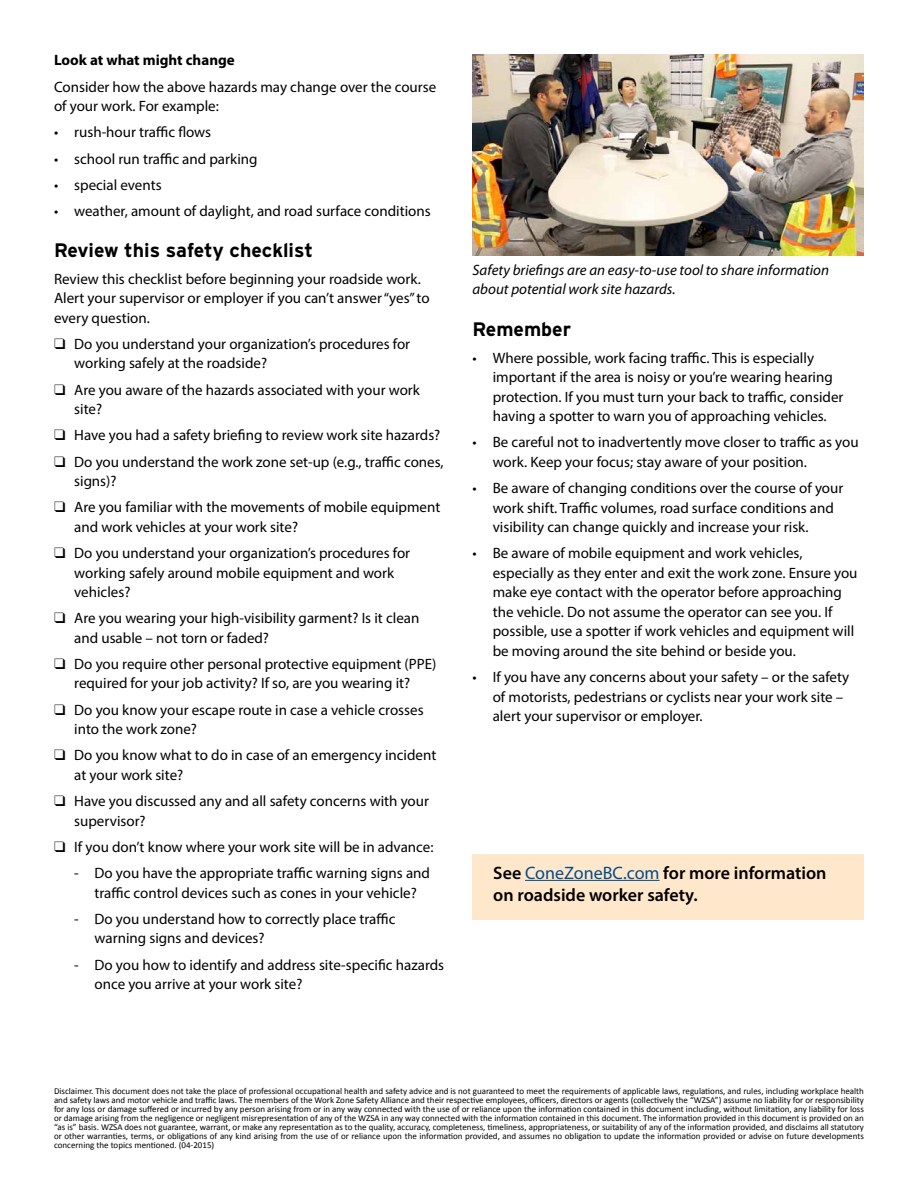
<style>
.page{position:relative;width:918px;height:1188px;background:#fff}
.page>*{position:absolute;margin:0;border:0;box-sizing:border-box;transform-origin:0 0}
.t1{font:700 19.5px "Interstate";color:#000}
.t2{font:600 18px/22.5px "Myriad Pro";color:#000}
.t3{font:15px/19.5px "Myriad Pro";color:#000}
.t4{font:italic 15px/19.5px "Myriad Pro";color:#000}
.t5{font:700 15px "Myriad Pro";color:#000}
.t6{font:9px/9px "Calibri";color:#000;text-align:justify}
.s1{font-weight:400;color:#004b8d}
</style>
<div class="page">
<div style="left:472px;top:854px;width:392px;height:66px;background:#ffe7cb"></div>
<hr style="left:525px;top:880px;width:135px;height:1px;background:#004b8d">
<img style="left:472px;top:54px;width:392px;height:202px">
<p class="t5" style="left:54px;top:52px;width:182px">Look at what might change</p>
<p class="t3" style="left:54px;top:76px;width:384px">Consider how the above hazards may change over the course of your work. For example:</p>
<p class="t3" style="left:54px;top:122px;width:159px">• rush-hour traffic flows</p>
<p class="t3" style="left:54px;top:148px;width:205px">• school run traffic and parking</p>
<p class="t3" style="left:54px;top:175px;width:109px">• special events</p>
<p class="t3" style="left:54px;top:201px;width:378px">• weather, amount of daylight, and road surface conditions</p>
<h1 class="t1" style="left:54px;top:240px;width:261px">Review this safety checklist</h1>
<p class="t3" style="left:54px;top:268px;width:377px">Review this checklist before beginning your roadside work.<br>Alert your supervisor or employer if you can’t answer “yes” to every question.</p>
<p class="t3" style="left:74px;top:334px;width:337px;text-indent:-20px">❑ Do you understand your organization’s procedures for working safely at the roadside?</p>
<p class="t3" style="left:74px;top:379px;width:347px;text-indent:-20px">❑ Are you aware of the hazards associated with your work site?</p>
<p class="t3" style="left:54px;top:425px;width:388px">❑ Have you had a safety briefing to review work site hazards?</p>
<p class="t3" style="left:74px;top:451px;width:371px;text-indent:-20px">❑ Do you understand the work zone set-up (e.g., traffic cones, signs)?</p>
<p class="t3" style="left:74px;top:497px;width:368px;text-indent:-20px">❑ Are you familiar with the movements of mobile equipment and work vehicles at your work site?</p>
<p class="t3" style="left:74px;top:543px;width:337px;text-indent:-20px">❑ Do you understand your organization’s procedures for working safely around mobile equipment and work vehicles?</p>
<p class="t3" style="left:74px;top:608px;width:347px;text-indent:-20px">❑ Are you wearing your high-visibility garment? Is it clean and usable – not torn or faded?</p>
<p class="t3" style="left:54px;top:654px;width:384px;text-align:center">❑ Do you require other personal protective equipment (PPE) required for your job activity? If so, are you wearing it?</p>
<p class="t3" style="left:74px;top:700px;width:351px;text-indent:-20px">❑ Do you know your escape route in case a vehicle crosses into the work zone?</p>
<p class="t3" style="left:74px;top:745px;width:364px;text-indent:-20px">❑ Do you know what to do in case of an emergency incident at your work site?</p>
<p class="t3" style="left:74px;top:791px;width:356px;text-indent:-20px">❑ Have you discussed any and all safety concerns with your supervisor?</p>
<p class="t3" style="left:54px;top:837px;width:381px">❑ If you don’t know where your work site will be in advance:</p>
<p class="t3" style="left:74px;top:863px;width:357px;text-align:center">- Do you have the appropriate traffic warning signs and traffic control devices such as cones in your vehicle?</p>
<p class="t3" style="left:94px;top:909px;width:302px;text-indent:-20px">- Do you understand how to correctly place traffic warning signs and devices?</p>
<p class="t3" style="left:94px;top:955px;width:351px;text-indent:-20px">- Do you how to identify and address site-specific hazards once you arrive at your work site?</p>
<p class="t4" style="left:472px;top:260px;width:358px">Safety briefings are an easy-to-use tool to share information about potential work site hazards.</p>
<h1 class="t1" style="left:472px;top:319px;width:100px">Remember</h1>
<p class="t3" style="left:493px;top:348px;width:352px;text-indent:-20px">• Where possible, work facing traffic. This is especially important if the area is noisy or you’re wearing hearing protection. If you must turn your back to traffic, consider having a spotter to warn you of approaching vehicles.</p>
<p class="t3" style="left:493px;top:432px;width:367px;text-indent:-20px">• Be careful not to inadvertently move closer to traffic as you work. Keep your focus; stay aware of your position.</p>
<p class="t3" style="left:493px;top:478px;width:352px;text-indent:-20px">• Be aware of changing conditions over the course of your work shift. Traffic volumes, road surface conditions and visibility can change quickly and increase your risk.</p>
<p class="t3" style="left:493px;top:543px;width:366px;text-indent:-20px">• Be aware of mobile equipment and work vehicles, especially as they enter and exit the work zone. Ensure you make eye contact with the operator before approaching the vehicle. Do not assume the operator can see you. If possible, use a spotter if work vehicles and equipment will be moving around the site behind or beside you.</p>
<p class="t3" style="left:493px;top:667px;width:358px;text-indent:-20px">• If you have any concerns about your safety – or the safety of motorists, pedestrians or cyclists near your work site – alert your supervisor or employer.</p>
<p class="t2" style="left:493px;top:861px;width:335px">See <span class="s1">ConeZoneBC.com</span> for more information on roadside worker safety.</p>
<p class="t6" style="left:54px;top:1086px;width:812px">Disclaimer. This document does not take the place of professional occupational health and safety advice and is not guaranteed to meet the requirements of applicable laws, regulations, and rules, including workplace health and safety laws and motor vehicle and traffic laws. The members of the Work Zone Safety Alliance and their respective employees, officers, directors or agents (collectively the “WZSA”) assume no liability for or responsibility for any loss or damage suffered or incurred by any person arising from or in any way connected with the use of or reliance upon the information contained in this document including, without limitation, any liability for loss or damage arising from the negligence or negligent misrepresentation of any of the WZSA in any way connected with the information contained in this document. The information provided in this document is provided on an “as is” basis. WZSA does not guarantee, warrant, or make any representation as to the quality, accuracy, completeness, timeliness, appropriateness, or suitability of any of the information provided, and disclaims all statutory or other warranties, terms, or obligations of any kind arising from the use of or reliance upon the information provided, and assumes no obligation to update the information provided or advise on future developments concerning the topics mentioned. (04-2015)</p>
</div>
